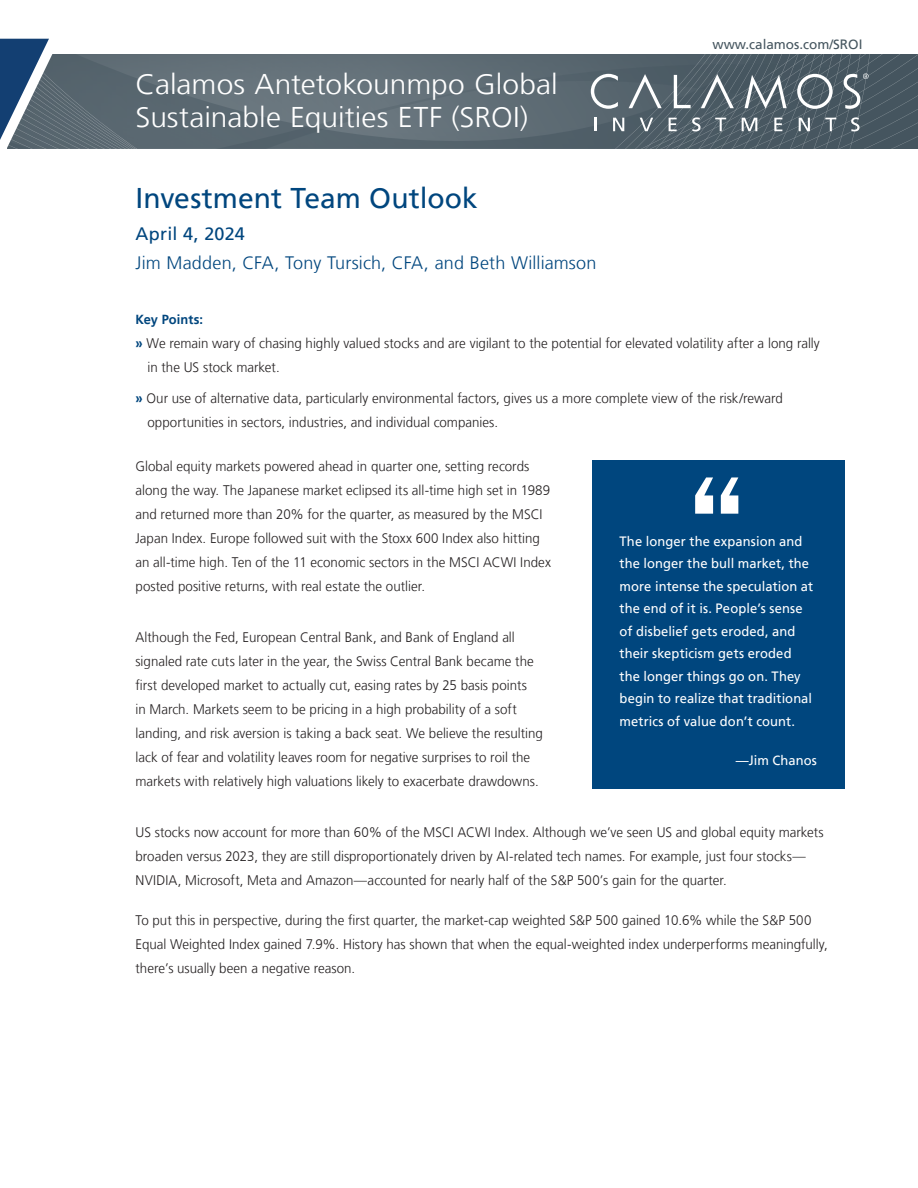
<style>
.page{position:relative;width:918px;height:1188px;background:#fff}
.page>*{position:absolute;margin:0;border:0;box-sizing:border-box;transform-origin:0 0}
.t1{font:300 28.5px/33px "Frutiger LT";color:#fff;scale:1.05 1}
.t2{font:28.5px "Frutiger LT";color:#00467e}
.t3{font:300 18px "Frutiger LT";letter-spacing:.005em;color:#00467e}
.t4{font:18px "Frutiger LT";letter-spacing:.01em;color:#00467e}
.t5{font:300 13.8px/24px "Frutiger LT";color:#231f20;scale:.96 1}
.t6{font:13.5px/22.5px "Frutiger LT";letter-spacing:.01em;color:#fff;scale:.96 1}
.t7{font:13.5px "Frutiger LT";color:#45555f}
.t8{font:700 13.2px "Frutiger LT";letter-spacing:.005em;color:#00467e}
.s1{font-weight:700;color:#00467e}
</style>
<div class="page">
<svg style="left:271px;top:64px;width:30px;height:84px;background:#637078"></svg>
<svg style="left:301px;top:54px;width:617px;height:94px;background:#5d6b74"></svg>
<svg style="left:0;top:39px;width:271px;height:110px;background:#6e7c87"></svg>
<div style="left:592px;top:461px;width:252px;height:328px;background:#00467e"></div>
<svg style="left:695px;top:477px;width:43px;height:37px"></svg>
<h1 class="t1" style="left:136px;top:69px;width:404px">Calamos Antetokounmpo Global<br>Sustainable Equities ETF (SROI)</h1>
<h1 class="t2" style="left:135px;top:181px;width:344px">Investment Team Outlook</h1>
<h2 class="t4" style="left:135px;top:223px;width:111px">April 4, 2024</h2>
<h2 class="t3" style="left:135px;top:253px;width:463px">Jim Madden, CFA, Tony Tursich, CFA, and Beth Williamson</h2>
<p class="t7" style="left:712px;top:36px;width:152px">www.calamos.com/SROI</p>
<p class="t8" style="left:135px;top:312px;width:69px">Key Points:</p>
<p class="t5" style="left:147px;top:331px;width:702px;text-indent:-12px"><span class="s1">»</span> We remain wary of chasing highly valued stocks and are vigilant to the potential for elevated volatility after a long rally in the US stock market.</p>
<p class="t5" style="left:147px;top:386px;width:663px;text-indent:-12px"><span class="s1">»</span> Our use of alternative data, particularly environmental factors, gives us a more complete view of the risk/reward opportunities in sectors, industries, and individual companies.</p>
<p class="t5" style="left:135px;top:454px;width:434px">Global equity markets powered ahead in quarter one, setting records along the way. The Japanese market eclipsed its all-time high set in 1989 and returned more than 20% for the quarter, as measured by the MSCI Japan Index. Europe followed suit with the Stoxx 600 Index also hitting an all-time high. Ten of the 11 economic sectors in the MSCI ACWI Index posted positive returns, with real estate the outlier.</p>
<p class="t5" style="left:135px;top:625px;width:426px">Although the Fed, European Central Bank, and Bank of England all signaled rate cuts later in the year, the Swiss Central Bank became the first developed market to actually cut, easing rates by 25 basis points<br>in March. Markets seem to be pricing in a high probability of a soft landing, and risk aversion is taking a back seat. We believe the resulting lack of fear and volatility leaves room for negative surprises to roil the markets with relatively high valuations likely to exacerbate drawdowns.</p>
<p class="t5" style="left:135px;top:820px;width:718px">US stocks now account for more than 60% of the MSCI ACWI Index. Although we’ve seen US and global equity markets broaden versus 2023, they are still disproportionately driven by AI-related tech names. For example, just four stocks—<br>NVIDIA, Microsoft, Meta and Amazon—accounted for nearly half of the S&amp;P 500’s gain for the quarter.</p>
<p class="t5" style="left:135px;top:909px;width:723px">To put this in perspective, during the first quarter, the market-cap weighted S&amp;P 500 gained 10.6% while the S&amp;P 500<br>Equal Weighted Index gained 7.9%. History has shown that when the equal-weighted index underperforms meaningfully, there’s usually been a negative reason.</p>
<p class="t6" style="left:620px;top:530px;width:203px">The longer the expansion and the longer the bull market, the more intense the speculation at the end of it is. People’s sense of disbelief gets eroded, and their skepticism gets eroded the longer things go on. They begin to realize that traditional metrics of value don’t count.</p>
<p class="t6" style="left:736px;top:749px;width:86px">—Jim Chanos</p>
</div>
